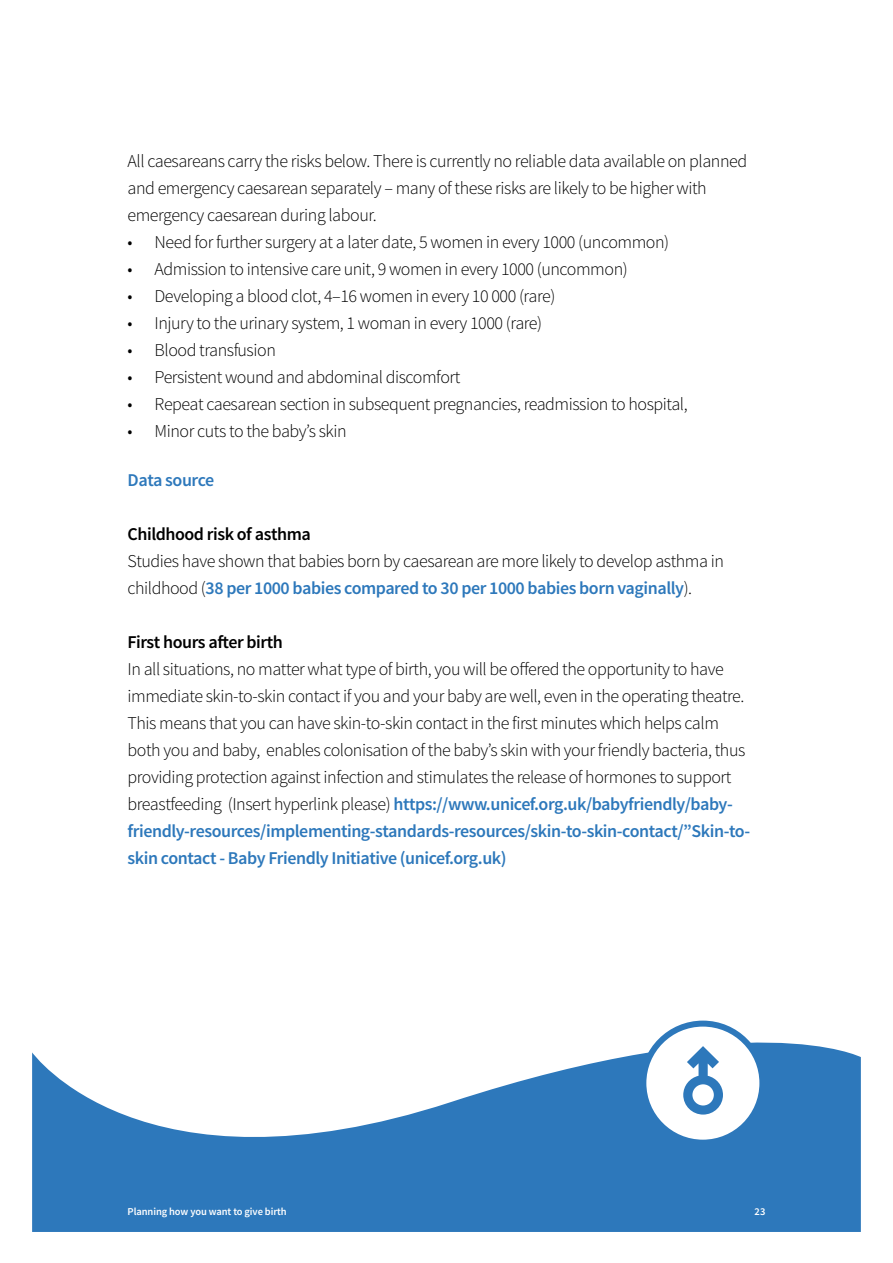
<style>
.page{position:relative;width:893px;height:1263px;background:#fff}
.page>*{position:absolute;margin:0;border:0;box-sizing:border-box;transform-origin:0 0}
.t1{font:300 18px/27px "Source Sans Pro";letter-spacing:-.025em;color:#000}
.t2{font:600 18px "Source Sans Pro";letter-spacing:-.025em;color:#000}
.t3{font:600 18px "Source Sans Pro";letter-spacing:-.025em;color:#2d78bb}
.t4{font:600 10.5px "Source Sans Pro";letter-spacing:-.01em;color:#fff}
.s1{font-weight:600;color:#2d78bb}
</style>
<div class="page">
<svg style="left:32px;top:1026px;width:829px;height:206px;fill:#2d78bb"></svg>
<div style="left:643px;top:1023px;width:119px;height:120px;background:#fff;border-radius:50%"></div>
<div style="left:640px;top:1020px;width:125px;height:126px;border:6px solid #2d78bb;border-radius:50%"></div>
<svg style="left:683px;top:1046px;width:40px;height:68px"></svg>
<p class="t1" style="left:128px;top:148px;width:621px">All caesareans carry the risks below. There is currently no reliable data available on planned and emergency caesarean separately – many of these risks are likely to be higher with emergency caesarean during labour.</p>
<p class="t1" style="left:128px;top:229px;width:543px">• Need for further surgery at a later date, 5 women in every 1000 (uncommon)</p>
<p class="t1" style="left:128px;top:256px;width:502px">• Admission to intensive care unit, 9 women in every 1000 (uncommon)</p>
<p class="t1" style="left:128px;top:283px;width:429px">• Developing a blood clot, 4–16 women in every 10 000 (rare)</p>
<p class="t1" style="left:128px;top:310px;width:416px">• Injury to the urinary system, 1 woman in every 1000 (rare)</p>
<p class="t1" style="left:128px;top:337px;width:150px">• Blood transfusion</p>
<p class="t1" style="left:128px;top:364px;width:334px">• Persistent wound and abdominal discomfort</p>
<p class="t1" style="left:128px;top:391px;width:562px">• Repeat caesarean section in subsequent pregnancies, readmission to hospital,</p>
<p class="t1" style="left:128px;top:418px;width:221px">• Minor cuts to the baby’s skin</p>
<p class="t3" style="left:128px;top:469px;width:88px">Data source</p>
<p class="t2" style="left:128px;top:523px;width:185px">Childhood risk of asthma</p>
<p class="t1" style="left:128px;top:548px;width:598px">Studies have shown that babies born by caesarean are more likely to develop asthma in childhood (<span class="s1">38 per 1000 babies compared to 30 per 1000 babies born vaginally</span>).</p>
<p class="t2" style="left:128px;top:631px;width:157px">First hours after birth</p>
<p class="t1" style="left:128px;top:656px;width:624px">In all situations, no matter what type of birth, you will be offered the opportunity to have immediate skin-to-skin contact if you and your baby are well, even in the operating theatre.<br>This means that you can have skin-to-skin contact in the first minutes which helps calm both you and baby, enables colonisation of the baby’s skin with your friendly bacteria, thus providing protection against infection and stimulates the release of hormones to support breastfeeding (Insert hyperlink please) <span class="s1">https://www.unicef.org.uk/babyfriendly/baby&shy;friendly-resources/implementing-standards-resources/skin-to-skin-contact/”Skin-to&shy;skin contact - Baby Friendly Initiative (unicef.org.uk)</span></p>
<p class="t4" style="left:128px;top:1205px;width:161px">Planning how you want to give birth</p>
<p class="t4" style="left:755px;top:1205px;width:12px">23</p>
</div>
